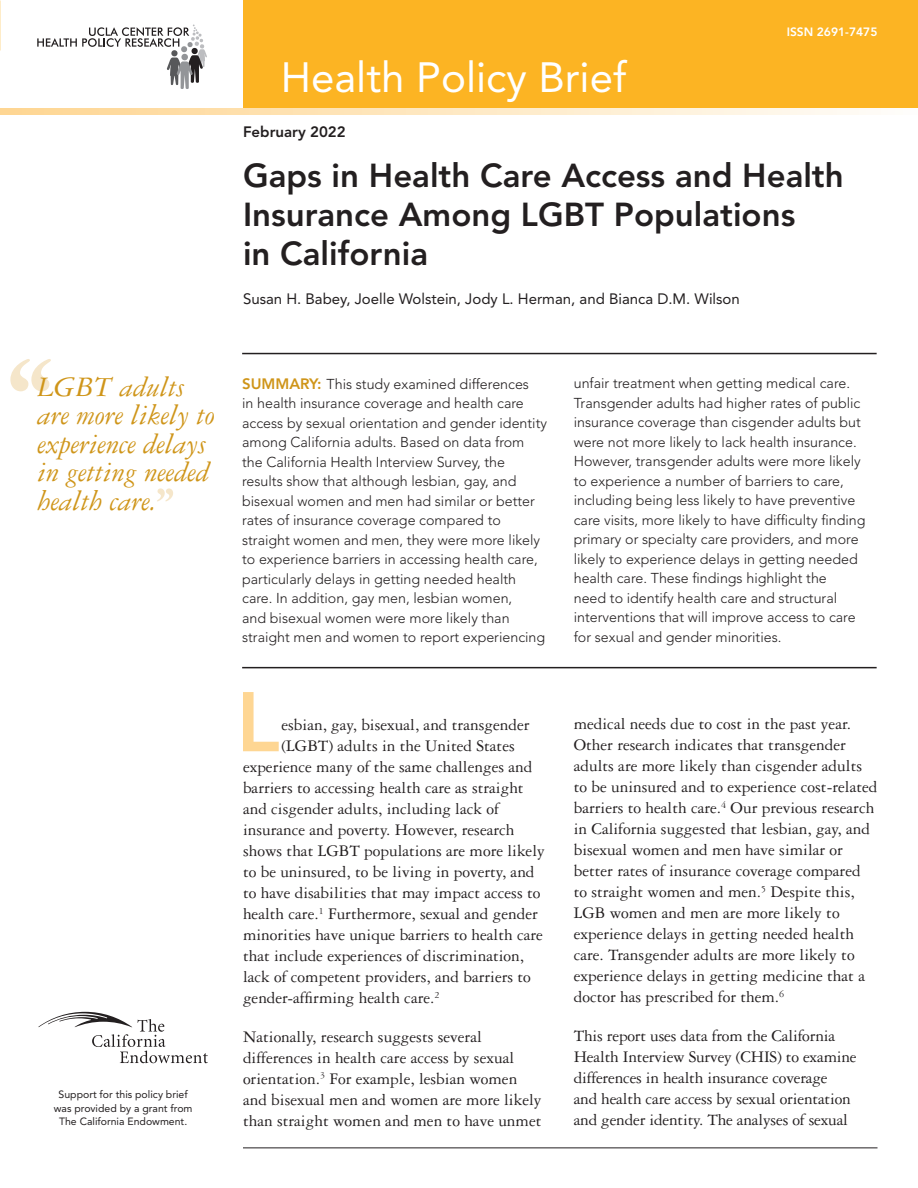
<style>
.page{position:relative;width:918px;height:1188px;background:#fff}
.page>*{position:absolute;margin:0;border:0;box-sizing:border-box;transform-origin:0 0}
.t1{font:700 150px "Garamond Three";color:#f5e6ca}
.Intro_Paragraph_2{font:800 83.55px "Avenir";color:#fed693}
.Masthead_Title{font:42px "Avenir";color:#fff}
.Main_Title{font:800 33px/39px "Avenir";color:#231f20}
.t2{font:italic 30px/28.5px "Garamond Three";color:#cf9519}
.Text_2{font:17.25px/21px "Garamond Three";color:#231f20}
.Intro_Paragraph_2-2{font:17.25px "Garamond Three";color:#231f20}
.Author_Names{font:15px "Avenir";color:#231f20}
.Publication_Date{font:800 15px "Avenir";color:#231f20}
.Summary_Text{font:300 14.25px/19.5px "Avenir";color:#231f20}
.t3{font:800 12px "Avenir";color:#fff}
.t4{font:10.5px/13.5px "Avenir";color:#231f20;text-align:center}
.s1{font-weight:700;font-style:normal;font-size:60px;color:#f5e6ca}
.s2{color:#fff}
.s3{font-weight:800;font-size:15px;color:#cf9519}
</style>
<div class="page">
<div style="left:243px;top:0;width:675px;height:108px;background:#fcb423"></div>
<svg style="left:0;top:108px;width:859px;height:7px;background:#fee7c1"></svg>
<svg style="left:37px;top:24px;width:170px;height:65px"></svg>
<hr style="left:243px;top:1148px;width:635px;height:1px;background:#231f20">
<hr style="left:242px;top:667px;width:635px;height:1px;background:#231f20">
<hr style="left:242px;top:353px;width:635px;height:1px;background:#231f20">
<svg style="left:38px;top:1012px;width:170px;height:51px"></svg>
<h1 class="t1" style="left:4px;top:325px;width:56px">‘‘</h1>
<h3 class="t2" style="left:37px;top:373px;width:179px">LGBT adults are more likely to experience delays in getting needed health care.<span class="s1">’’</span></h3>
<p class="t4" style="left:54px;top:1088px;width:140px">Support for this policy brief was provided by a grant from<br>The California Endowment.</p>
<p class="t3" style="left:787px;top:25px;width:92px">ISSN 2691-7475</p>
<p class="Masthead_Title" style="left:281px;top:54px;width:347px">Health Policy Brief</p>
<h2 class="Publication_Date" style="left:243px;top:123px;width:109px">February 2022<span class="s2">:</span></h2>
<h1 class="Main_Title" style="left:243px;top:156px;width:602px">Gaps in Health Care Access and Health<br>Insurance Among LGBT Populations<br>in California<span class="s2">:</span></h1>
<h2 class="Author_Names" style="left:243px;top:290px;width:503px">Susan H. Babey, Joelle Wolstein, Jody L. Herman, and Bianca D.M. Wilson<span class="s2">:</span></h2>
<p class="Summary_Text" style="left:242px;top:374px;width:306px"><span class="s3">SUMMARY:</span> This study examined differences<br>in health insurance coverage and health care access by sexual orientation and gender identity among California adults. Based on data from the California Health Interview Survey, the results show that although lesbian, gay, and bisexual women and men had similar or better rates of insurance coverage compared to straight women and men, they were more likely to experience barriers in accessing health care, particularly delays in getting needed health care. In addition, gay men, lesbian women,<br>and bisexual women were more likely than straight men and women to report experiencing</p>
<p class="Intro_Paragraph_2" style="left:236px;top:673px;width:45px">L</p>
<p class="Intro_Paragraph_2-2" style="left:281px;top:716px;width:250px">esbian, gay, bisexual, and transgender</p>
<p class="Intro_Paragraph_2-2" style="left:281px;top:737px;width:235px">(LGBT) adults in the United States</p>
<p class="Intro_Paragraph_2-2" style="left:243px;top:758px;width:291px">experience many of the same challenges and</p>
<p class="Intro_Paragraph_2-2" style="left:243px;top:779px;width:282px">barriers to accessing health care as straight</p>
<p class="Intro_Paragraph_2-2" style="left:243px;top:800px;width:257px">and cisgender adults, including lack of</p>
<p class="Intro_Paragraph_2-2" style="left:243px;top:821px;width:273px">insurance and poverty. However, research</p>
<p class="Intro_Paragraph_2-2" style="left:243px;top:842px;width:303px">shows that LGBT populations are more likely</p>
<p class="Intro_Paragraph_2-2" style="left:243px;top:863px;width:293px">to be uninsured, to be living in poverty, and</p>
<p class="Intro_Paragraph_2-2" style="left:243px;top:884px;width:299px">to have disabilities that may impact access to</p>
<p class="Intro_Paragraph_2-2" style="left:243px;top:905px;width:296px">health care.<sup>1</sup> Furthermore, sexual and gender</p>
<p class="Intro_Paragraph_2-2" style="left:243px;top:926px;width:301px">minorities have unique barriers to health care</p>
<p class="Intro_Paragraph_2-2" style="left:243px;top:947px;width:283px">that include experiences of discrimination,</p>
<p class="Intro_Paragraph_2-2" style="left:243px;top:968px;width:289px">lack of competent providers, and barriers to</p>
<p class="Intro_Paragraph_2-2" style="left:243px;top:989px;width:198px">gender-affirming health care.<sup>2</sup></p>
<p class="Text_2" style="left:243px;top:1026px;width:300px">Nationally, research suggests several differences in health care access by sexual orientation.<sup>3</sup> For example, lesbian women and bisexual men and women are more likely than straight women and men to have unmet</p>
<p class="Summary_Text" style="left:574px;top:374px;width:293px">unfair treatment when getting medical care.<br>Transgender adults had higher rates of public insurance coverage than cisgender adults but were not more likely to lack health insurance.<br>However, transgender adults were more likely to experience a number of barriers to care, including being less likely to have preventive care visits, more likely to have difficulty finding primary or specialty care providers, and more likely to experience delays in getting needed health care. These findings highlight the<br>need to identify health care and structural interventions that will improve access to care for sexual and gender minorities.<span class="s2">:</span></p>
<p class="Text_2" style="left:574px;top:714px;width:305px">medical needs due to cost in the past year.<br>Other research indicates that transgender adults are more likely than cisgender adults to be uninsured and to experience cost-related barriers to health care.<sup>4</sup> Our previous research in California suggested that lesbian, gay, and bisexual women and men have similar or better rates of insurance coverage compared to straight women and men.<sup>5</sup> Despite this, LGB women and men are more likely to experience delays in getting needed health care. Transgender adults are more likely to experience delays in getting medicine that a doctor has prescribed for them.<sup>6</sup></p>
<p class="Text_2" style="left:574px;top:1025px;width:284px">This report uses data from the California Health Interview Survey (CHIS) to examine differences in health insurance coverage<br>and health care access by sexual orientation and gender identity. The analyses of sexual</p>
</div>
